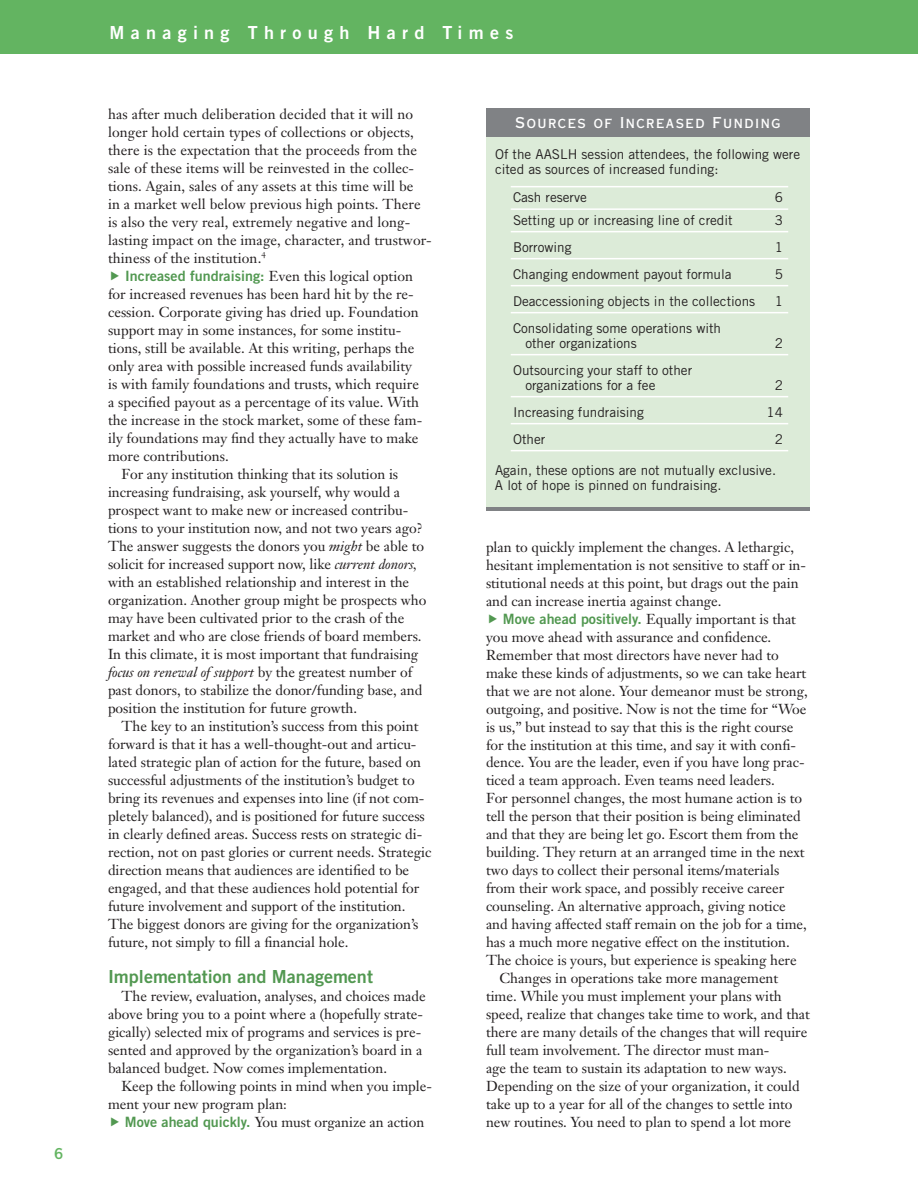
<style>
.page{position:relative;width:918px;height:1188px;background:#fff}
.page>*{position:absolute;margin:0;border:0;box-sizing:border-box;transform-origin:0 0}
.Trade_Bold2_12_12{font:18px "Trade Gothic Bold Two";color:#529851}
.t1{font:18px "Trade Gothic Bold Two";letter-spacing:.35em;color:#fff}
.Standhead_Copperplat{font:15px "Copperplate Thirty AB";letter-spacing:.1em;color:#fff}
.t2{font:15px "Copperplate Thirty AB";color:#63b461}
.Body_Janson{font:14.25px/18px "Janson Text";color:#231f20}
.Body_Janson_No_Inden{font:14.25px/18px "Janson Text";letter-spacing:.005em;color:#231f20}
.Trade__9_10{font:13.5px/15px "Trade Gothic";color:#231f20}
.s1{font-family:"Trade Gothic Bold Two";color:#529851}
.s2{font-style:italic}
</style>
<div class="page">
<div style="left:0;top:0;width:918px;height:54px;background:#63b461"></div>
<div style="left:486px;top:112px;width:324px;height:396px;background:#dcebd8"></div>
<hr style="left:511px;top:186px;width:277px;height:1px;background:#fff">
<hr style="left:511px;top:208px;width:277px;height:2px;background:#fff">
<hr style="left:511px;top:231px;width:277px;height:1px;background:#fff">
<hr style="left:511px;top:258px;width:277px;height:1px;background:#fff">
<hr style="left:511px;top:285px;width:277px;height:1px;background:#fff">
<hr style="left:511px;top:312px;width:277px;height:1px;background:#fff">
<hr style="left:511px;top:354px;width:277px;height:1px;background:#fff">
<hr style="left:511px;top:396px;width:277px;height:1px;background:#fff">
<hr style="left:511px;top:423px;width:277px;height:1px;background:#fff">
<hr style="left:511px;top:450px;width:277px;height:1px;background:#fff">
<div style="left:486px;top:108px;width:324px;height:28px;background:#808285"></div>
<hr style="left:486px;top:507px;width:324px;height:4px;background:#808285">
<p class="t2" style="left:54px;top:1145px;width:11px">6</p>
<p class="t1" style="left:110px;top:21px;width:405px">Managing Through Hard Times</p>
<p class="Body_Janson_No_Inden" style="left:108px;top:105px;width:325px">has after much deliberation decided that it will no longer hold certain types of collections or objects, there is the expectation that the proceeds from the sale of these items will be reinvested in the collec&shy;tions. Again, sales of any assets at this time will be<br>in a market well below previous high points. There is also the very real, extremely negative and long&shy;lasting impact on the image, character, and trustwor&shy;thiness of the institution.<sup>4</sup></p>
<p class="Body_Janson_No_Inden" style="left:108px;top:267px;width:316px;text-indent:17px"><span class="s1">Increased fundraising:</span> Even this logical option for increased revenues has been hard hit by the re&shy;cession. Corporate giving has dried up. Foundation support may in some instances, for some institu&shy;tions, still be available. At this writing, perhaps the only area with possible increased funds availability is with family foundations and trusts, which require a specified payout as a percentage of its value. With the increase in the stock market, some of these fam&shy;ily foundations may find they actually have to make more contributions.</p>
<p class="Body_Janson" style="left:108px;top:465px;width:320px;text-indent:13px">For any institution thinking that its solution is increasing fundraising, ask yourself, why would a prospect want to make new or increased contribu&shy;tions to your institution now, and not two years ago?<br>The answer suggests the donors you <span class="s2">might</span> be able to solicit for increased support now, like <span class="s2">current donors, </span>with an established relationship and interest in the organization. Another group might be prospects who may have been cultivated prior to the crash of the market and who are close friends of board members.<br>In this climate, it is most important that fundraising <span class="s2">focus on renewal of support</span> by the greatest number of past donors, to stabilize the donor/funding base, and position the institution for future growth.</p>
<p class="Body_Janson" style="left:108px;top:717px;width:325px;text-indent:13px">The key to an institution’s success from this point forward is that it has a well-thought-out and articu&shy;lated strategic plan of action for the future, based on successful adjustments of the institution’s budget to bring its revenues and expenses into line (if not com&shy;pletely balanced), and is positioned for future success in clearly defined areas. Success rests on strategic di&shy;rection, not on past glories or current needs. Strategic direction means that audiences are identified to be engaged, and that these audiences hold potential for future involvement and support of the institution.<br>The biggest donors are giving for the organization’s future, not simply to fill a financial hole.</p>
<p class="Trade_Bold2_12_12" style="left:108px;top:966px;width:266px">Implementation and Management</p>
<p class="Body_Janson" style="left:108px;top:987px;width:319px;text-indent:13px">The review, evaluation, analyses, and choices made above bring you to a point where a (hopefully strate&shy;gically) selected mix of programs and services is pre&shy;sented and approved by the organization’s board in a balanced budget. Now comes implementation.</p>
<p class="Body_Janson" style="left:108px;top:1077px;width:325px;text-indent:13px">Keep the following points in mind when you imple&shy;ment your new program plan:</p>
<p class="Body_Janson" style="left:125px;top:1113px;width:301px"><span class="s1">Move ahead quickly.</span> You must organize an action</p>
<p class="Standhead_Copperplat" style="left:515px;top:113px;width:267px">Sources of Increased Funding</p>
<p class="Trade__9_10" style="left:495px;top:146px;width:307px;text-indent:87px">session attendees, the following were cited as sources of increased funding:</p>
<p class="Trade__9_10" style="left:513px;top:190px;width:75px">Cash reserve</p>
<p class="Trade__9_10" style="left:775px;top:190px;width:10px">6</p>
<p class="Trade__9_10" style="left:513px;top:212px;width:221px">Setting up or increasing line of credit</p>
<p class="Trade__9_10" style="left:775px;top:212px;width:10px">3</p>
<p class="Trade__9_10" style="left:513px;top:239px;width:60px">Borrowing</p>
<p class="Trade__9_10" style="left:775px;top:239px;width:10px">1</p>
<p class="Trade__9_10" style="left:513px;top:266px;width:220px">Changing endowment payout formula</p>
<p class="Trade__9_10" style="left:775px;top:266px;width:10px">5</p>
<p class="Trade__9_10" style="left:513px;top:293px;width:244px">Deaccessioning objects in the collections</p>
<p class="Trade__9_10" style="left:775px;top:293px;width:10px">1</p>
<p class="Trade__9_10" style="left:525px;top:320px;width:197px;text-indent:-12px">Consolidating some operations with other organizations</p>
<p class="Trade__9_10" style="left:495px;top:146px;width:66px">Of the AASLH</p>
<p class="Trade__9_10" style="left:775px;top:335px;width:10px">2</p>
<p class="Trade__9_10" style="left:525px;top:362px;width:168px;text-indent:-12px">Outsourcing your staff to other organizations for a fee</p>
<p class="Trade__9_10" style="left:775px;top:377px;width:10px">2</p>
<p class="Trade__9_10" style="left:513px;top:404px;width:132px">I ncreasing fundraising</p>
<p class="Trade__9_10" style="left:767px;top:404px;width:18px">14</p>
<p class="Trade__9_10" style="left:513px;top:431px;width:34px">Other</p>
<p class="Trade__9_10" style="left:775px;top:431px;width:10px">2</p>
<p class="Trade__9_10" style="left:495px;top:463px;width:283px">Again, these options are not mutually exclusive.<br>A lot of hope is pinned on fundraising.</p>
<p class="Body_Janson" style="left:486px;top:537px;width:322px">plan to quickly implement the changes. A lethargic, hesitant implementation is not sensitive to staff or in&shy;stitutional needs at this point, but drags out the pain and can increase inertia against change.</p>
<p class="Body_Janson" style="left:486px;top:609px;width:323px;text-indent:17px"><span class="s1">Move ahead positively.</span> Equally important is that you move ahead with assurance and confidence.<br>Remember that most directors have never had to make these kinds of adjustments, so we can take heart that we are not alone. Your demeanor must be strong, outgoing, and positive. Now is not the time for “Woe is us,” but instead to say that this is the right course for the institution at this time, and say it with confi&shy;dence. You are the leader, even if you have long prac&shy;ticed a team approach. Even teams need leaders.<br>For personnel changes, the most humane action is to tell the person that their position is being eliminated and that they are being let go. Escort them from the building. They return at an arranged time in the next two days to collect their personal items/materials from their work space, and possibly receive career counseling. An alternative approach, giving notice and having affected staff remain on the job for a time, has a much more negative effect on the institution.<br>The choice is yours, but experience is speaking here</p>
<p class="Body_Janson" style="left:486px;top:969px;width:326px;text-indent:13px">Changes in operations take more management time. While you must implement your plans with speed, realize that changes take time to work, and that there are many details of the changes that will require full team involvement. The director must man-<br>age the team to sustain its adaptation to new ways.<br>Depending on the size of your organization, it could take up to a year for all of the changes to settle into new routines. You need to plan to spend a lot more</p>
</div>
